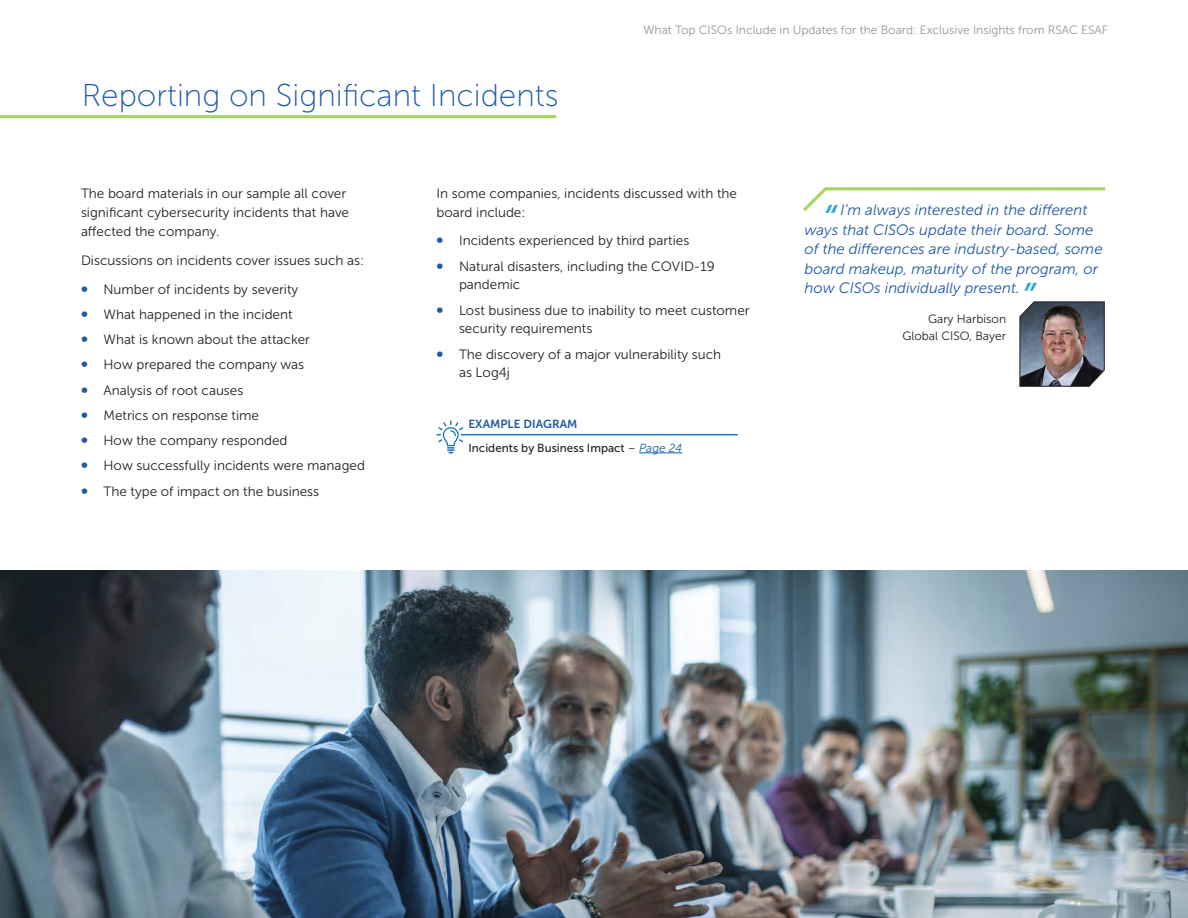
<style>
.page{position:relative;width:1188px;height:918px;background:#fff}
.page>*{position:absolute;margin:0;border:0;box-sizing:border-box;transform-origin:0 0}
.t1{font:italic 46.5px "Museo Sans 300";color:#29a6de}
.t2{font:31.5px "Museo Sans 100";color:#2159a6}
.t3{font:italic 15px/19.5px "Museo Sans 300";color:#2159a6}
.t4{font:13.5px/18.8px "Museo Sans 300";color:#231f20}
.t5{font:12px "Museo Sans 300";color:#939598}
.t6{font:12px "Museo Sans 300";color:#231f20}
.t7{font:11.7px "Museo Sans 500";color:#231f20}
.t8{font:11.7px "Museo Sans 700";color:#2159a6}
.s1{font-family:"Museo Sans 700";font-size:16.5px;color:#2159a6}
.s2{font-family:"Museo Sans 300";font-style:italic}
.s3{font-family:"Museo Sans 300";font-style:italic;color:#175d9e}
</style>
<div class="page">
<img style="left:1px;top:571px;width:1186px;height:347px">
<hr style="left:0;top:115px;width:556px;height:3px;background:#a3d65e">
<svg style="left:803px;top:187px;width:303px;height:24px"></svg>
<img style="left:1019px;top:301px;width:86px;height:86px">
<hr style="left:639px;top:453px;width:43px;height:1px;background:#175d9e">
<hr style="left:461px;top:434px;width:277px;height:1px;background:#1074bc">
<svg style="left:437px;top:420px;width:26px;height:34px"></svg>
<h2 class="t2" style="left:82px;top:79px;width:478px">Reporting on Significant Incidents</h2>
<p class="t5" style="left:643px;top:23px;width:466px">What Top CISOs Include in Updates for the Board: Exclusive Insights from RSAC ESAF</p>
<p class="t4" style="left:81px;top:184px;width:270px">The board materials in our sample all cover significant cybersecurity incidents that have affected the company.</p>
<p class="t4" style="left:81px;top:251px;width:285px">Discussions on incidents cover issues such as:</p>
<p class="t4" style="left:81px;top:280px;width:219px"><span class="s1">•</span> Number of incidents by severity</p>
<p class="t4" style="left:81px;top:305px;width:213px"><span class="s1">•</span> What happened in the incident</p>
<p class="t4" style="left:81px;top:330px;width:231px"><span class="s1">•</span> What is known about the attacker</p>
<p class="t4" style="left:81px;top:356px;width:225px"><span class="s1">•</span> How prepared the company was</p>
<p class="t4" style="left:81px;top:381px;width:164px"><span class="s1">•</span> Analysis of root causes</p>
<p class="t4" style="left:81px;top:406px;width:180px"><span class="s1">•</span> Metrics on response time</p>
<p class="t4" style="left:81px;top:431px;width:208px"><span class="s1">•</span> How the company responded</p>
<p class="t4" style="left:81px;top:456px;width:285px"><span class="s1">•</span> How successfully incidents were managed</p>
<p class="t4" style="left:81px;top:482px;width:240px"><span class="s1">•</span> The type of impact on the business</p>
<p class="t4" style="left:436px;top:184px;width:302px">In some companies, incidents discussed with the board include:</p>
<p class="t4" style="left:436px;top:232px;width:254px"><span class="s1">•</span> Incidents experienced by third parties</p>
<p class="t4" style="left:459px;top:257px;width:257px;text-indent:-22px"><span class="s1">•</span> Natural disasters, including the COVID-19 pandemic</p>
<p class="t4" style="left:459px;top:301px;width:292px;text-indent:-22px"><span class="s1">•</span> Lost business due to inability to meet customer security requirements</p>
<p class="t4" style="left:459px;top:345px;width:264px;text-indent:-22px"><span class="s1">•</span> The discovery of a major vulnerability such as Log4j</p>
<p class="t8" style="left:469px;top:417px;width:110px">EXAMPLE DIAGRAM</p>
<p class="t7" style="left:469px;top:441px;width:215px">Incidents by Business Impact <span class="s2">–</span> <span class="s3">Page 24</span></p>
<p class="t3" style="left:804px;top:201px;width:300px;text-indent:36px">I’m always interested in the different ways that CISOs update their board. Some of the differences are industry-based, some board makeup, maturity of the program, or how CISOs individually present.</p>
<p class="t6" style="left:928px;top:313px;width:80px">Gary Harbison</p>
<h1 class="t1" style="left:821px;top:197px;width:17px">“</h1>
<h1 class="t1" style="left:1020px;top:275px;width:17px">”</h1>
<p class="t6" style="left:902px;top:329px;width:105px">Global CISO, Bayer</p>
</div>
